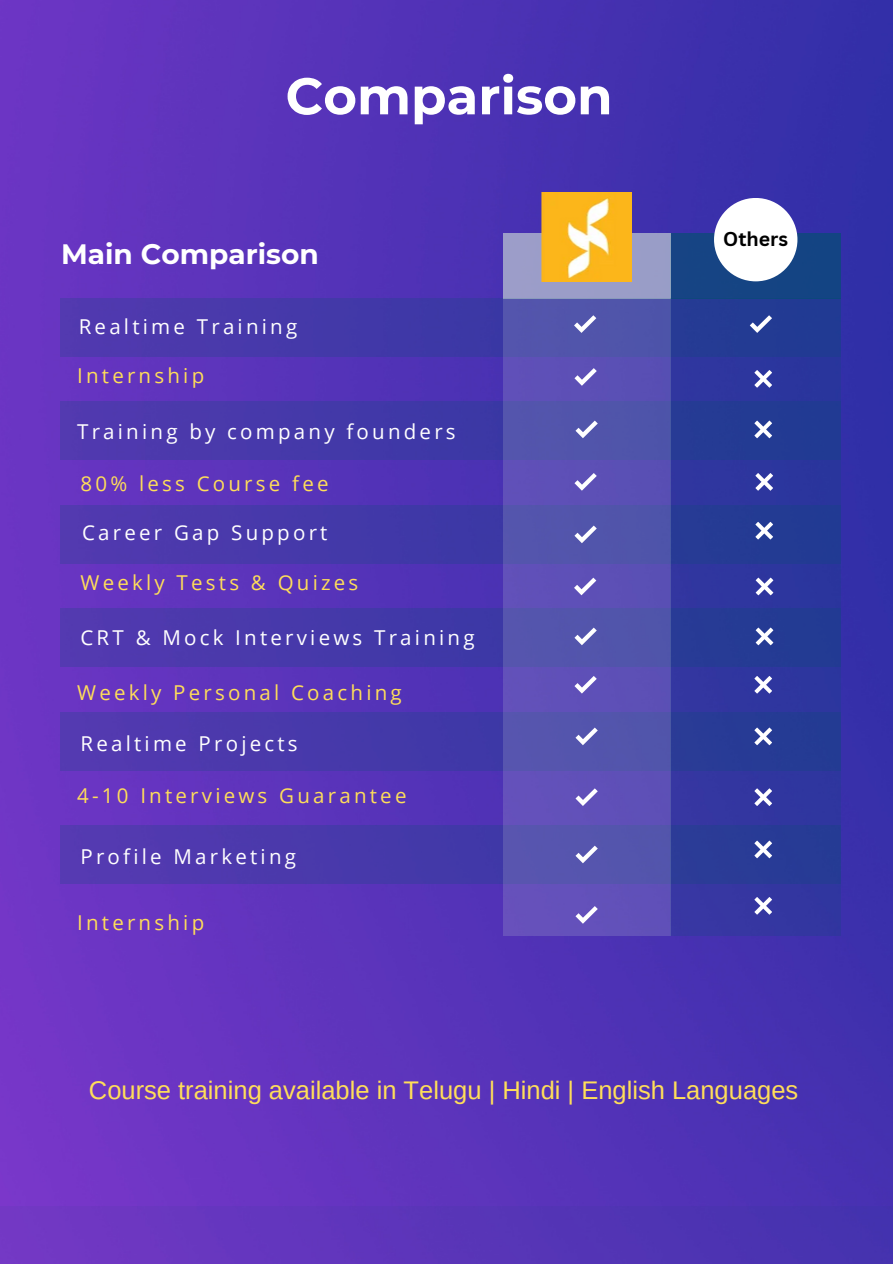
<style>
.page{position:relative;width:893px;height:1264px;background:#fff}
.page>*{position:absolute;margin:0;border:0;box-sizing:border-box;transform-origin:0 0}
.t1{font:700 51.45px "Montserrat";color:#fff}
.t2{font:700 28.05px "Montserrat";color:#fff}
.t3{font:25.5px "Arimo";color:#ffde59}
.t4{font:20.55px "Open Sans";letter-spacing:.155em;color:#fff}
.t5{font:20.55px "Open Sans";letter-spacing:.155em;color:#ffde59}
.t6{font:700 19.5px "Canva Sans";color:#000}
</style>
<div class="page">
<img style="left:0;top:0;width:892px;height:1205px">
<div style="left:670px;top:233px;width:171px;height:65px;background:#154483"></div>
<div style="left:503px;top:233px;width:167px;height:65px;background:#9b9dc8"></div>
<div style="left:61px;top:298px;width:779px;height:58px;background:#4639aa"></div>
<div style="left:61px;top:402px;width:779px;height:58px;background:#4639aa"></div>
<div style="left:61px;top:505px;width:779px;height:58px;background:#4739aa"></div>
<div style="left:61px;top:609px;width:779px;height:58px;background:#4739ab"></div>
<div style="left:61px;top:712px;width:779px;height:58px;background:#4939ab"></div>
<div style="left:61px;top:825px;width:779px;height:58px;background:#4b39ab"></div>
<div style="left:670px;top:298px;width:170px;height:637px;background:linear-gradient(to right,#2e399b,#263897)"></div>
<div style="left:503px;top:298px;width:167px;height:637px;background:linear-gradient(to right,#5c53b3,#5452af)"></div>
<svg style="left:574px;top:315px;width:22px;height:18px"></svg>
<svg style="left:750px;top:315px;width:22px;height:18px"></svg>
<svg style="left:574px;top:368px;width:22px;height:18px"></svg>
<svg style="left:574px;top:676px;width:22px;height:17px"></svg>
<svg style="left:574px;top:525px;width:22px;height:18px"></svg>
<svg style="left:575px;top:420px;width:22px;height:18px"></svg>
<svg style="left:574px;top:473px;width:22px;height:17px"></svg>
<svg style="left:574px;top:577px;width:22px;height:18px"></svg>
<svg style="left:574px;top:627px;width:22px;height:18px"></svg>
<svg style="left:575px;top:727px;width:22px;height:18px"></svg>
<svg style="left:575px;top:788px;width:22px;height:18px"></svg>
<svg style="left:575px;top:845px;width:22px;height:18px"></svg>
<svg style="left:575px;top:906px;width:22px;height:17px"></svg>
<svg style="left:754px;top:370px;width:18px;height:17px"></svg>
<svg style="left:755px;top:473px;width:18px;height:17px"></svg>
<svg style="left:754px;top:420px;width:18px;height:18px"></svg>
<svg style="left:755px;top:577px;width:18px;height:18px"></svg>
<svg style="left:755px;top:627px;width:18px;height:18px"></svg>
<svg style="left:754px;top:676px;width:18px;height:17px"></svg>
<svg style="left:755px;top:522px;width:18px;height:17px"></svg>
<div style="left:0;top:1205px;width:892px;height:58px;background:linear-gradient(to right,#7338c4,#4332ad)"></div>
<svg style="left:754px;top:727px;width:18px;height:18px"></svg>
<svg style="left:754px;top:788px;width:18px;height:18px"></svg>
<svg style="left:754px;top:840px;width:18px;height:18px"></svg>
<svg style="left:754px;top:897px;width:18px;height:17px"></svg>
<div style="left:714px;top:198px;width:83px;height:83px;background:#fff;border-radius:50%"></div>
<img style="left:542px;top:192px;width:90px;height:89px">
<p class="t1" style="left:285px;top:64px;width:328px">Comparison</p>
<h4 class="t2" style="left:61px;top:237px;width:259px">Main Comparison</h4>
<p class="t4" style="left:79px;top:311px;width:220px">Realtime Training</p>
<p class="t5" style="left:77px;top:361px;width:129px">Internship</p>
<p class="t4" style="left:77px;top:417px;width:380px">Training by company founders</p>
<p class="t5" style="left:80px;top:469px;width:249px">80% less Course fee</p>
<p class="t4" style="left:82px;top:518px;width:247px">Career Gap Support</p>
<p class="t5" style="left:80px;top:568px;width:279px">Weekly Tests &amp; Quizes</p>
<p class="t4" style="left:80px;top:623px;width:395px">CRT &amp; Mock Interviews Training</p>
<p class="t5" style="left:77px;top:677px;width:326px">Weekly Personal Coaching</p>
<p class="t4" style="left:80px;top:729px;width:219px">Realtime Projects</p>
<p class="t5" style="left:77px;top:781px;width:331px">4-10 Interviews Guarantee</p>
<p class="t4" style="left:80px;top:842px;width:217px">Profile Marketing</p>
<p class="t5" style="left:77px;top:908px;width:129px">Internship</p>
<p class="t6" style="left:723px;top:225px;width:66px">Others</p>
<h2 class="t3" style="left:89px;top:1075px;width:710px">Course training available in Telugu | Hindi | English Languages</h2>
</div>
